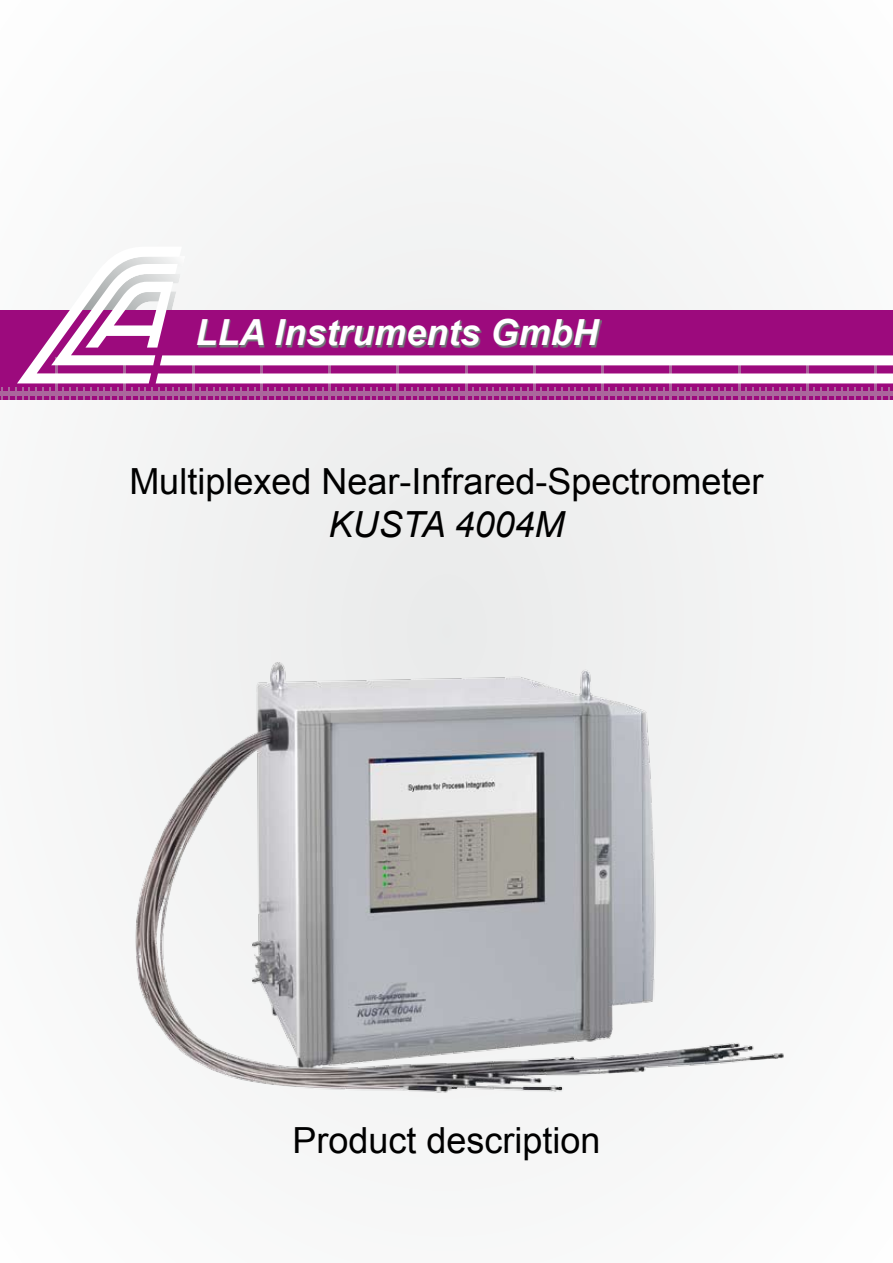
<style>
.page{position:relative;width:893px;height:1263px;background:#fff}
.page>*{position:absolute;margin:0;border:0;box-sizing:border-box;transform-origin:0 0}
.t1{font:36px "Arial";color:#000}
.t2{font:italic 700 36px "Arial";color:#fff}
.t3{font:italic 36px "Arial";color:#000}
</style>
<div class="page">
<div style="left:98px;top:142px;width:698px;height:978px;background:#f3f3f3"></div>
<svg style="left:2px;top:387px;width:7px;height:13px"></svg>
<svg style="left:15px;top:247px;width:878px;height:153px"></svg>
<img style="left:106px;top:620px;width:680px;height:479px">
<p class="t2" style="left:196px;top:309px;width:404px">LLA Instruments GmbH</p>
<p class="t1" style="left:129px;top:458px;width:636px">Multiplexed Near-Infrared-Spectrometer</p>
<p class="t3" style="left:328px;top:501px;width:238px">KUSTA 4004M</p>
<p class="t1" style="left:292px;top:1117px;width:310px">Product description</p>
</div>
